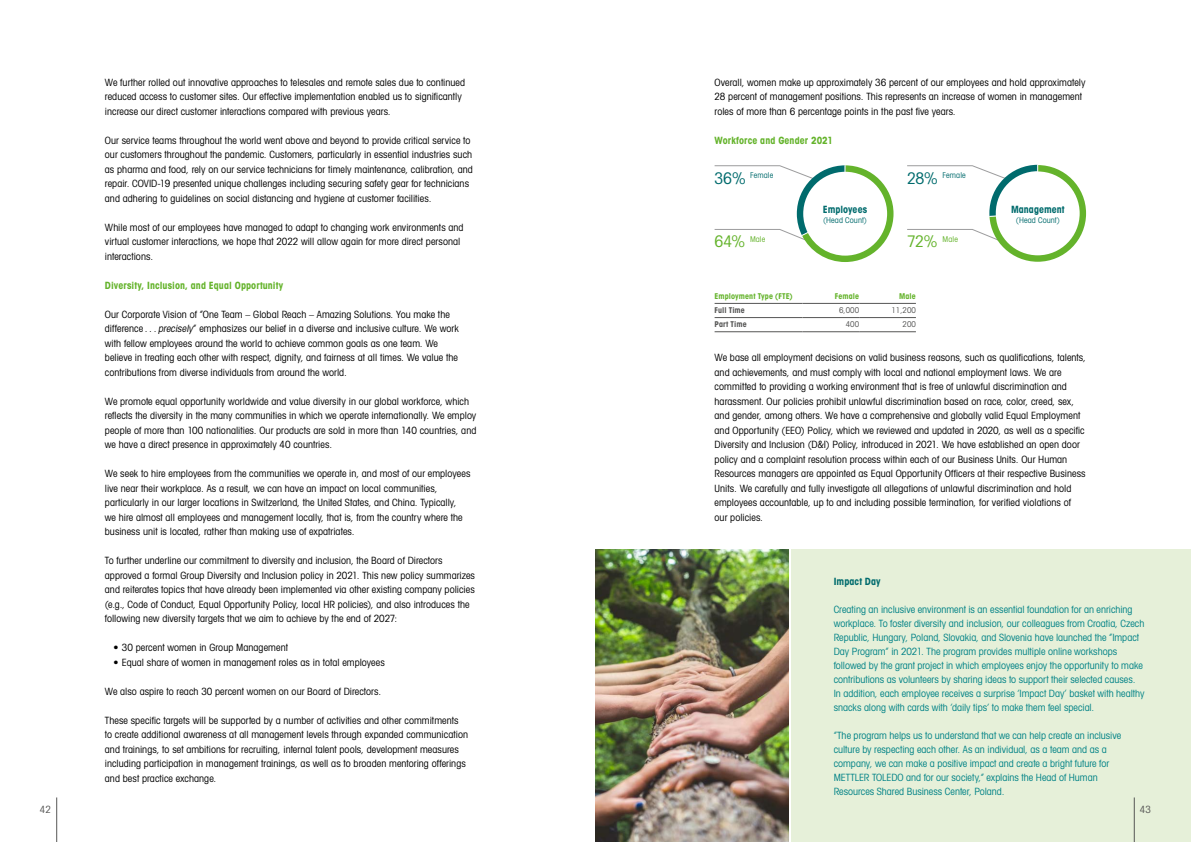
<style>
.page{position:relative;width:1191px;height:842px;background:#fff}
.page>*{position:absolute;margin:0;border:0;box-sizing:border-box;transform-origin:0 0}
.t1{font:16px "Avant Gardefor MT Bk";color:#006b6d}
.t2{font:16px "Avant Gardefor MT Bk";color:#64b32b}
.t3{font:10px/14.5px "Avant Gardefor MT Bk";letter-spacing:.005em;color:#000}
.t4{font:10px/14px "Avant Gardefor MT Bk";color:#008286}
.t5{font:10px "Avant Gardefor MT Bd";letter-spacing:.01em;color:#64b32b}
.t6{font:10px "Avant Gardefor MT Bd";letter-spacing:.005em;color:#006b6d}
.t7{font:10px "Avant Gardefor MT Bk";color:#565655}
.t8{font:8px "Avant Gardefor MT Bk";letter-spacing:.015em;color:#006b6d}
.t9{font:8px "Avant Gardefor MT Bd";letter-spacing:.01em;color:#64b32b}
.t10{font:8px "Avant Gardefor MT Bk";color:#565655}
.t11{font:8px "Avant Gardefor MT Bd";letter-spacing:.005em;color:#565655}
.t12{font:8px "Avant Gardefor MT Bk";letter-spacing:.01em;color:#64b32b}
.s1{font-style:italic}
</style>
<div class="page">
<hr style="left:56px;top:797px;width:1px;height:45px;background:#565655">
<svg style="left:714px;top:165px;width:180px;height:97px"></svg>
<svg style="left:907px;top:164px;width:180px;height:98px"></svg>
<hr style="left:714px;top:317px;width:88px;height:1px;background:#565655">
<hr style="left:714px;top:331px;width:88px;height:1px;background:#565655">
<hr style="left:802px;top:317px;width:57px;height:1px;background:#565655">
<hr style="left:802px;top:331px;width:57px;height:1px;background:#565655">
<hr style="left:859px;top:317px;width:57px;height:1px;background:#565655">
<hr style="left:859px;top:331px;width:57px;height:1px;background:#565655">
<hr style="left:714px;top:303px;width:88px;height:1px;background:#565655">
<hr style="left:802px;top:303px;width:57px;height:1px;background:#565655">
<hr style="left:859px;top:303px;width:57px;height:1px;background:#565655">
<div style="left:791px;top:550px;width:400px;height:292px;background:#e6f0d9"></div>
<img style="left:595px;top:550px;width:193px;height:292px">
<hr style="left:1134px;top:797px;width:1px;height:45px;background:#565655">
<p class="t7" style="left:40px;top:803px;width:13px">42</p>
<p class="t3" style="left:105px;top:75px;width:362px">We further rolled out innovative approaches to telesales and remote sales due to continued reduced access to customer sites. Our effective implementation enabled us to significantly increase our direct customer interactions compared with previous years.</p>
<p class="t3" style="left:105px;top:133px;width:369px">Our service teams throughout the world went above and beyond to provide critical service to our customers throughout the pandemic. Customers, particularly in essential industries such as pharma and food, rely on our service technicians for timely maintenance, calibration, and repair. COVID-19 presented unique challenges including securing safety gear for technicians and adhering to guidelines on social distancing and hygiene at customer facilities.</p>
<p class="t3" style="left:105px;top:220px;width:360px">While most of our employees have managed to adapt to changing work environments and virtual customer interactions, we hope that 2022 will allow again for more direct personal interactions.</p>
<p class="t5" style="left:105px;top:279px;width:180px">Diversity, Inclusion, and Equal Opportunity</p>
<p class="t3" style="left:105px;top:307px;width:355px">Our Corporate Vision of “One Team – Global Reach – Amazing Solutions. You make the difference . . . <span class="s1">precisely</span>” emphasizes our belief in a diverse and inclusive culture. We work with fellow employees around the world to achieve common goals as one team. We believe in treating each other with respect, dignity, and fairness at all times. We value the contributions from diverse individuals from around the world.</p>
<p class="t3" style="left:105px;top:394px;width:373px">We promote equal opportunity worldwide and value diversity in our global workforce, which reflects the diversity in the many communities in which we operate internationally. We employ people of more than 100 nationalities. Our products are sold in more than 140 countries, and we have a direct presence in approximately 40 countries.</p>
<p class="t3" style="left:105px;top:466px;width:367px">We seek to hire employees from the communities we operate in, and most of our employees live near their workplace. As a result, we can have an impact on local communities, particularly in our larger locations in Switzerland, the United States, and China. Typically,<br>we hire almost all employees and management locally, that is, from the country where the business unit is located, rather than making use of expatriates.</p>
<p class="t3" style="left:105px;top:553px;width:371px">To further underline our commitment to diversity and inclusion, the Board of Directors approved a formal Group Diversity and Inclusion policy in 2021. This new policy summarizes and reiterates topics that have already been implemented via other existing company policies (e.g., Code of Conduct, Equal Opportunity Policy, local HR policies), and also introduces the following new diversity targets that we aim to achieve by the end of 2027:</p>
<p class="t3" style="left:113px;top:640px;width:176px">• 30 percent women in Group Management</p>
<p class="t3" style="left:113px;top:655px;width:273px">• Equal share of women in management roles as in total employees</p>
<p class="t3" style="left:105px;top:684px;width:278px">We also aspire to reach 30 percent women on our Board of Directors.</p>
<p class="t3" style="left:105px;top:713px;width:365px">These specific targets will be supported by a number of activities and other commitments to create additional awareness at all management levels through expanded communication and trainings, to set ambitions for recruiting, internal talent pools, development measures including participation in management trainings, as well as to broaden mentoring offerings and best practice exchange.</p>
<p class="t3" style="left:714px;top:75px;width:372px">Overall, women make up approximately 36 percent of our employees and hold approximately<br>28 percent of management positions. This represents an increase of women in management roles of more than 6 percentage points in the past five years.</p>
<p class="t5" style="left:714px;top:134px;width:120px">Workforce and Gender 2021</p>
<h1 class="t1" style="left:714px;top:168px;width:33px">36%</h1>
<h1 class="t1" style="left:907px;top:168px;width:32px">28%</h1>
<p class="t8" style="left:750px;top:170px;width:25px">Female</p>
<p class="t8" style="left:942px;top:170px;width:25px">Female</p>
<p class="t6" style="left:823px;top:203px;width:46px">Employees</p>
<p class="t8" style="left:823px;top:215px;width:45px">(Head Count)</p>
<h1 class="t2" style="left:714px;top:232px;width:32px">64%</h1>
<h1 class="t2" style="left:907px;top:232px;width:32px">72%</h1>
<p class="t12" style="left:750px;top:234px;width:17px">Male</p>
<p class="t12" style="left:942px;top:234px;width:17px">Male</p>
<p class="t6" style="left:1011px;top:203px;width:55px">Management</p>
<p class="t8" style="left:1016px;top:215px;width:45px">(Head Count)</p>
<p class="t9" style="left:714px;top:291px;width:80px">Employment Type (FTE)</p>
<p class="t9" style="left:835px;top:291px;width:26px">Female</p>
<p class="t9" style="left:899px;top:291px;width:18px">Male</p>
<p class="t11" style="left:714px;top:305px;width:32px">Full Time</p>
<p class="t10" style="left:839px;top:305px;width:22px">6,000</p>
<p class="t10" style="left:891px;top:305px;width:26px">11,200</p>
<p class="t11" style="left:714px;top:319px;width:34px">Part Time</p>
<p class="t10" style="left:846px;top:320px;width:15px">400</p>
<p class="t10" style="left:902px;top:320px;width:15px">200</p>
<p class="t3" style="left:714px;top:350px;width:373px">We base all employment decisions on valid business reasons, such as qualifications, talents, and achievements, and must comply with local and national employment laws. We are committed to providing a working environment that is free of unlawful discrimination and harassment. Our policies prohibit unlawful discrimination based on race, color, creed, sex, and gender, among others. We have a comprehensive and globally valid Equal Employment and Opportunity (EEO) Policy, which we reviewed and updated in 2020, as well as a specific Diversity and Inclusion (D&amp;I) Policy, introduced in 2021. We have established an open door policy and a complaint resolution process within each of our Business Units. Our Human Resources managers are appointed as Equal Opportunity Officers at their respective Business Units. We carefully and fully investigate all allegations of unlawful discrimination and hold employees accountable, up to and including possible termination, for verified violations of our policies.</p>
<p class="t6" style="left:833px;top:575px;width:48px">Impact Day</p>
<p class="t4" style="left:833px;top:602px;width:312px">Creating an inclusive environment is an essential foundation for an enriching workplace. To foster diversity and inclusion, our colleagues from Croatia, Czech Republic, Hungary, Poland, Slovakia, and Slovenia have launched the “Impact Day Program” in 2021. The program provides multiple online workshops followed by the grant project in which employees enjoy the opportunity to make contributions as volunteers by sharing ideas to support their selected causes.<br>In addition, each employee receives a surprise ‘Impact Day’ basket with healthy snacks along with cards with ‘daily tips’ to make them feel special.</p>
<p class="t4" style="left:833px;top:728px;width:289px">“The program helps us to understand that we can help create an inclusive culture by respecting each other. As an individual, as a team and as a company, we can make a positive impact and create a bright future for METTLER TOLEDO and for our society,” explains the Head of Human Resources Shared Business Center, Poland.</p>
<p class="t7" style="left:1140px;top:803px;width:13px">43</p>
</div>
